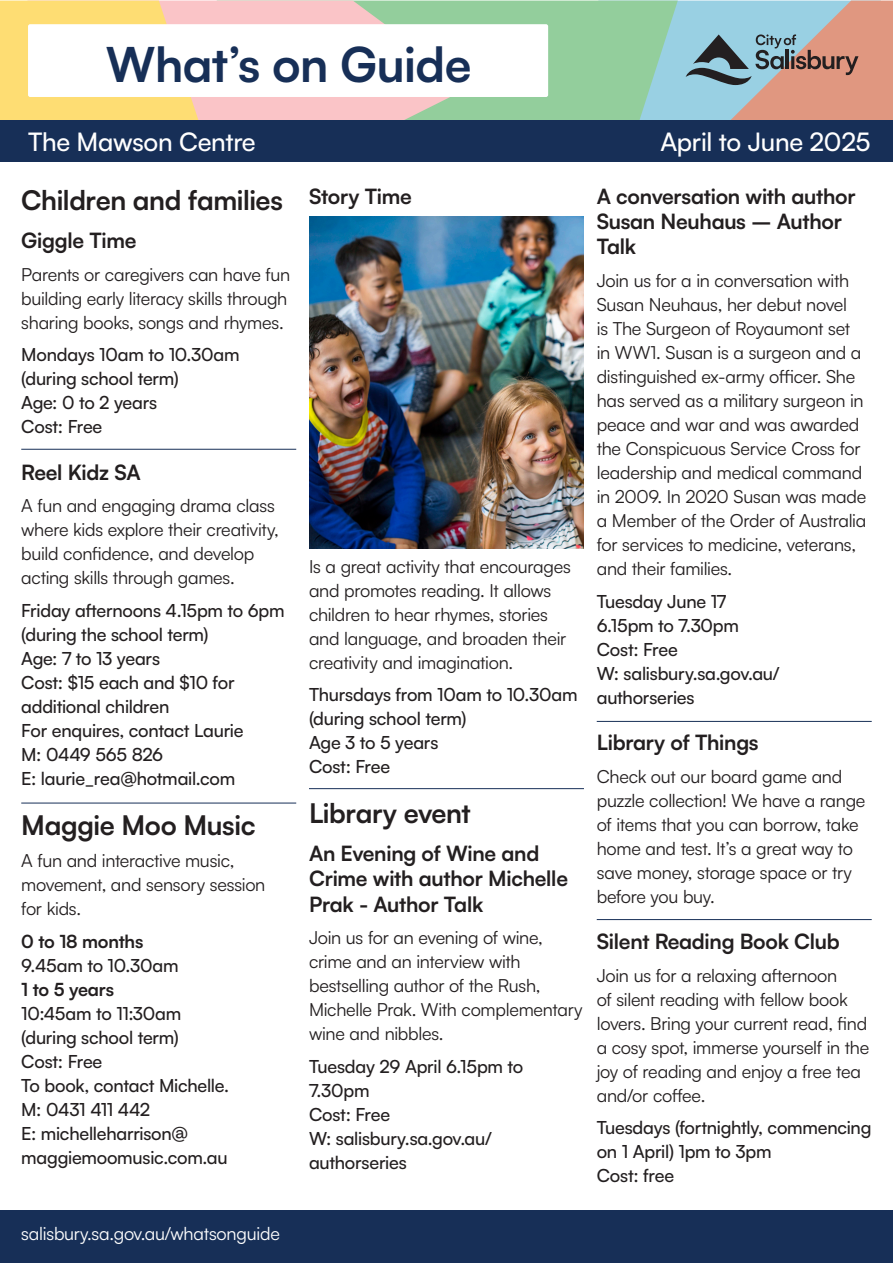
<style>
.page{position:relative;width:893px;height:1263px;background:#fff}
.page>*{position:absolute;margin:0;border:0;box-sizing:border-box;transform-origin:0 0}
.t1{font:700 48px "Satoshi";letter-spacing:-.01em;color:#172f57}
.Category_Title{font:700 27px "Satoshi";letter-spacing:-.015em;color:#231f20}
.t2{font:500 25.5px "Satoshi";letter-spacing:-.01em;color:#fff}
.Program_Title{font:700 21px/25.2px "Satoshi";letter-spacing:-.01em;color:#231f20}
.Program_paragraph{font:18px/24px "Satoshi";letter-spacing:-.015em;color:#231f20}
.Program_details{font:500 18px/24px "Satoshi";letter-spacing:-.015em;color:#231f20}
.Category_Title-2{font:18px/24px "Satoshi";letter-spacing:-.015em;color:#231f20}
.t3{font:18px "Satoshi";letter-spacing:-.01em;color:#fff}
.Category_Title-3{font:500 18px/24px "Satoshi";letter-spacing:-.015em;color:#231f20}
.s1{font-weight:700}
</style>
<div class="page">
<svg style="left:678px;top:1px;width:8px;height:119px"></svg>
<svg style="left:470px;top:1px;width:208px;height:119px;background:#93cea4"></svg>
<svg style="left:199px;top:1px;width:271px;height:119px;background:#dec6bb"></svg>
<svg style="left:0;top:1px;width:199px;height:119px;background:#fdda7a"></svg>
<div style="left:28px;top:24px;width:520px;height:73px;background:#fff;border-radius:2px"></div>
<div style="left:0;top:120px;width:893px;height:42px;background:#172f57"></div>
<div style="left:0;top:1210px;width:893px;height:53px;background:#172f57"></div>
<svg style="left:686px;top:1px;width:207px;height:119px;background:#afa5a2"></svg>
<img style="left:309px;top:217px;width:275px;height:332px">
<hr style="left:21px;top:449px;width:275px;height:1px;background:#172f57">
<hr style="left:21px;top:803px;width:275px;height:1px;background:#172f57">
<hr style="left:309px;top:788px;width:275px;height:1px;background:#172f57">
<hr style="left:597px;top:721px;width:275px;height:1px;background:#172f57">
<hr style="left:597px;top:919px;width:275px;height:1px;background:#172f57">
<h1 class="t1" style="left:106px;top:30px;width:367px">What’s on Guide</h1>
<p class="t2" style="left:28px;top:124px;width:229px">The Mawson Centre</p>
<p class="t2" style="left:660px;top:124px;width:212px">April to June 2025</p>
<p class="Category_Title" style="left:21px;top:181px;width:263px">Children and families</p>
<p class="Program_Title" style="left:21px;top:227px;width:117px">Giggle Time</p>
<p class="Program_paragraph" style="left:21px;top:261px;width:270px">Parents or caregivers can have fun building early literacy skills through sharing books, songs and rhymes.</p>
<p class="Program_details" style="left:21px;top:342px;width:220px">Mondays 10am to 10.30am</p>
<p class="Program_details" style="left:21px;top:366px;width:159px">(during school term)</p>
<p class="Program_details" style="left:21px;top:390px;width:138px">Age: 0 to 2 years</p>
<p class="Program_details" style="left:21px;top:414px;width:83px">Cost: Free</p>
<p class="Program_Title" style="left:21px;top:458px;width:121px">Reel Kidz SA</p>
<p class="Program_paragraph" style="left:21px;top:493px;width:259px">A fun and engaging drama class where kids explore their creativity, build confidence, and develop acting skills through games.</p>
<p class="Program_details" style="left:21px;top:597px;width:265px">Friday afternoons 4.15pm to 6pm (during the school term)</p>
<p class="Program_details" style="left:21px;top:645px;width:140px">Age: 7 to 13 years</p>
<p class="Program_details" style="left:21px;top:669px;width:215px">Cost: $15 each and $10 for additional children</p>
<p class="Program_details" style="left:21px;top:717px;width:224px">For enquires, contact Laurie</p>
<p class="Program_details" style="left:21px;top:741px;width:143px">M: 0449 565 826</p>
<p class="Program_details" style="left:21px;top:765px;width:216px">E: laurie_rea@hotmail.com</p>
<p class="Category_Title" style="left:21px;top:805px;width:236px">Maggie Moo Music</p>
<p class="Category_Title-2" style="left:21px;top:848px;width:246px">A fun and interactive music, movement, and sensory session for kids.</p>
<p class="Category_Title-3" style="left:21px;top:928px;width:159px"><span class="s1">0 to 18 months<br></span>9.45am to 10.30am</p>
<p class="Program_details" style="left:21px;top:976px;width:162px"><span class="s1">1 to 5 years<br></span>10:45am to 11:30am</p>
<p class="Program_details" style="left:21px;top:1024px;width:159px">(during school term)</p>
<p class="Program_details" style="left:21px;top:1048px;width:83px">Cost: Free</p>
<p class="Program_details" style="left:21px;top:1072px;width:209px">To book, contact Michelle.</p>
<p class="Program_details" style="left:21px;top:1096px;width:130px">M: 0431 411 442</p>
<p class="Program_details" style="left:21px;top:1120px;width:208px">E: michelleharrison@ maggiemoomusic.com.au</p>
<p class="Program_Title" style="left:309px;top:183px;width:104px">Story Time</p>
<p class="Program_Title" style="left:597px;top:183px;width:260px">A conversation with author<br>Susan Neuhaus – Author<br>Talk</p>
<p class="Program_paragraph" style="left:597px;top:268px;width:271px">Join us for a in conversation with<br>Susan Neuhaus, her debut novel<br>is The Surgeon of Royaumont set in WW1. Susan is a surgeon and a distinguished ex-army officer. She has served as a military surgeon in peace and war and was awarded the Conspicuous Service Cross for leadership and medical command in 2009. In 2020 Susan was made a Member of the Order of Australia for services to medicine, veterans, and their families.</p>
<p class="Program_details" style="left:597px;top:588px;width:144px">Tuesday June 17<br>6.15pm to 7.30pm</p>
<p class="Program_details" style="left:597px;top:636px;width:83px">Cost: Free</p>
<p class="Program_details" style="left:597px;top:660px;width:184px">W: salisbury.sa.gov.au/ authorseries</p>
<p class="Program_Title" style="left:597px;top:728px;width:163px">Library of Things</p>
<p class="Program_paragraph" style="left:597px;top:763px;width:270px">Check out our board game and puzzle collection! We have a range of items that you can borrow, take home and test. It’s a great way to save money, storage space or try before you buy.</p>
<p class="Program_Title" style="left:597px;top:927px;width:244px">Silent Reading Book Club</p>
<p class="Program_paragraph" style="left:597px;top:962px;width:274px">Join us for a relaxing afternoon<br>of silent reading with fellow book lovers. Bring your current read, find a cosy spot, immerse yourself in the joy of reading and enjoy a free tea and/or coffee.</p>
<p class="Program_details" style="left:597px;top:1114px;width:276px">Tuesdays (fortnightly, commencing on 1 April) 1pm to 3pm</p>
<p class="Program_details" style="left:597px;top:1162px;width:79px">Cost: free</p>
<p class="Program_paragraph" style="left:309px;top:553px;width:263px">Is a great activity that encourages and promotes reading. It allows children to hear rhymes, stories and language, and broaden their creativity and imagination.</p>
<p class="Program_details" style="left:309px;top:682px;width:270px">Thursdays from 10am to 10.30am (during school term)</p>
<p class="Program_details" style="left:309px;top:730px;width:131px">Age 3 to 5 years</p>
<p class="Program_details" style="left:309px;top:754px;width:83px">Cost: Free</p>
<p class="Category_Title" style="left:309px;top:794px;width:163px">Library event</p>
<p class="Program_Title" style="left:309px;top:840px;width:261px">An Evening of Wine and<br>Crime with author Michelle<br>Prak - Author Talk</p>
<p class="Program_paragraph" style="left:309px;top:925px;width:275px">Join us for an evening of wine, crime and an interview with bestselling author of the Rush,<br>Michelle Prak. With complementary wine and nibbles.</p>
<p class="Program_details" style="left:309px;top:1053px;width:216px">Tuesday 29 April 6.15pm to<br>7.30pm</p>
<p class="Program_details" style="left:309px;top:1101px;width:83px">Cost: Free</p>
<p class="Program_details" style="left:309px;top:1125px;width:184px">W: salisbury.sa.gov.au/ authorseries</p>
<p class="t3" style="left:21px;top:1222px;width:260px">salisbury.sa.gov.au/whatsonguide</p>
</div>
